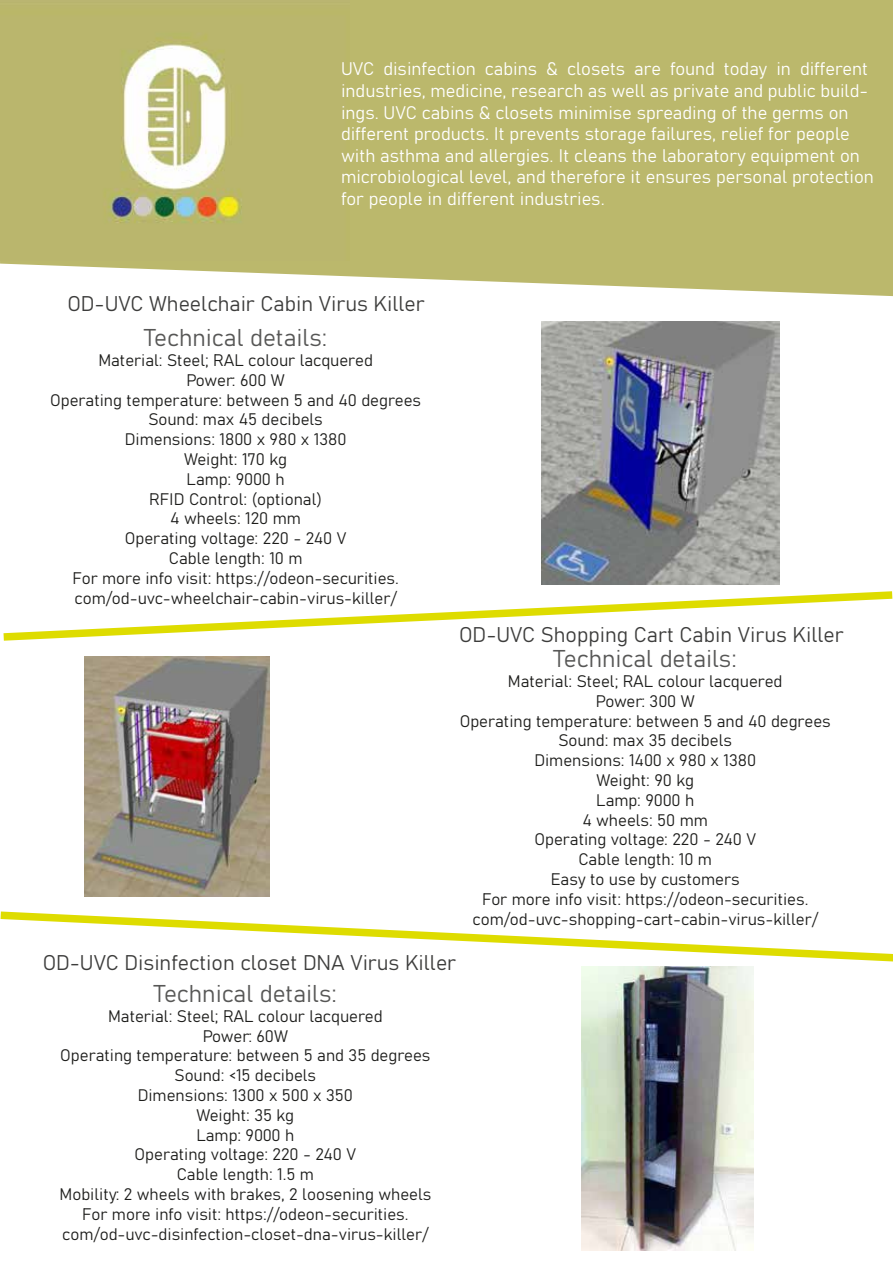
<style>
.page{position:relative;width:893px;height:1263px;background:#fff}
.page>*{position:absolute;margin:0;border:0;box-sizing:border-box;transform-origin:0 0}
.t1{font:24px "Bahnschrift";color:#575756}
.t2{font:21px "Bahnschrift";color:#3d3d3c}
.t3{font:18px/21.6px "Bahnschrift";color:#fff}
.t4{font:16.5px/19.8px "Bahnschrift";color:#1d1d1b;text-align:center}
</style>
<div class="page">
<svg style="left:0;top:0;width:893px;height:296px;background:#c0bd78"></svg>
<img style="left:0;top:0;width:349px;height:261px">
<svg style="left:3px;top:591px;width:890px;height:50px"></svg>
<svg style="left:0;top:911px;width:893px;height:51px"></svg>
<img style="left:85px;top:656px;width:185px;height:240px">
<img style="left:581px;top:967px;width:172px;height:283px">
<img style="left:542px;top:322px;width:237px;height:262px">
<p class="t3" style="left:341px;top:57px;width:534px">UVC disinfection cabins &amp; closets are found today in different industries, medicine, research as well as private and public build&shy;ings. UVC cabins &amp; closets minimise spreading of the germs on different products. It prevents storage failures, relief for people with asthma and allergies. It cleans the laboratory equipment on microbiological level, and therefore it ensures personal protection for people in different industries.</p>
<p class="t2" style="left:67px;top:288px;width:359px">OD-UVC Wheelchair Cabin Virus Killer</p>
<h1 class="t1" style="left:144px;top:320px;width:185px">Technical details:</h1>
<p class="t4" style="left:50px;top:349px;width:373px">Material: Steel; RAL colour lacquered<br>Power: 600 W<br>Operating temperature: between 5 and 40 degrees<br>Sound: max 45 decibels<br>Dimensions: 1800 x 980 x 1380<br>Weight: 170 kg<br>Lamp: 9000 h<br>RFID Control: (optional)<br>4 wheels: 120 mm<br>Operating voltage: 220 - 240 V<br>Cable length: 10 m<br>For more info visit: https://odeon-securities. com/od-uvc-wheelchair-cabin-virus-killer/</p>
<p class="t2" style="left:459px;top:619px;width:386px">OD-UVC Shopping Cart Cabin Virus Killer</p>
<h1 class="t1" style="left:554px;top:640px;width:185px">Technical details:</h1>
<p class="t4" style="left:460px;top:670px;width:373px">Material: Steel; RAL colour lacquered<br>Power: 300 W<br>Operating temperature: between 5 and 40 degrees<br>Sound: max 35 decibels<br>Dimensions: 1400 x 980 x 1380<br>Weight: 90 kg<br>Lamp: 9000 h<br>4 wheels: 50 mm<br>Operating voltage: 220 - 240 V<br>Cable length: 10 m<br>Easy to use by customers<br>For more info visit: https://odeon-securities. com/od-uvc-shopping-cart-cabin-virus-killer/</p>
<p class="t2" style="left:43px;top:946px;width:415px">OD-UVC Disinfection closet DNA Virus Killer</p>
<h1 class="t1" style="left:154px;top:975px;width:185px">Technical details:</h1>
<p class="t4" style="left:59px;top:1005px;width:373px">Material: Steel; RAL colour lacquered<br>Power: 60W<br>Operating temperature: between 5 and 35 degrees<br>Sound: &lt;15 decibels<br>Dimensions: 1300 x 500 x 350<br>Weight: 35 kg<br>Lamp: 9000 h<br>Operating voltage: 220 - 240 V<br>Cable length: 1.5 m<br>Mobility: 2 wheels with brakes, 2 loosening wheels<br>For more info visit: https://odeon-securities. com/od-uvc-disinfection-closet-dna-virus-killer/</p>
</div>
